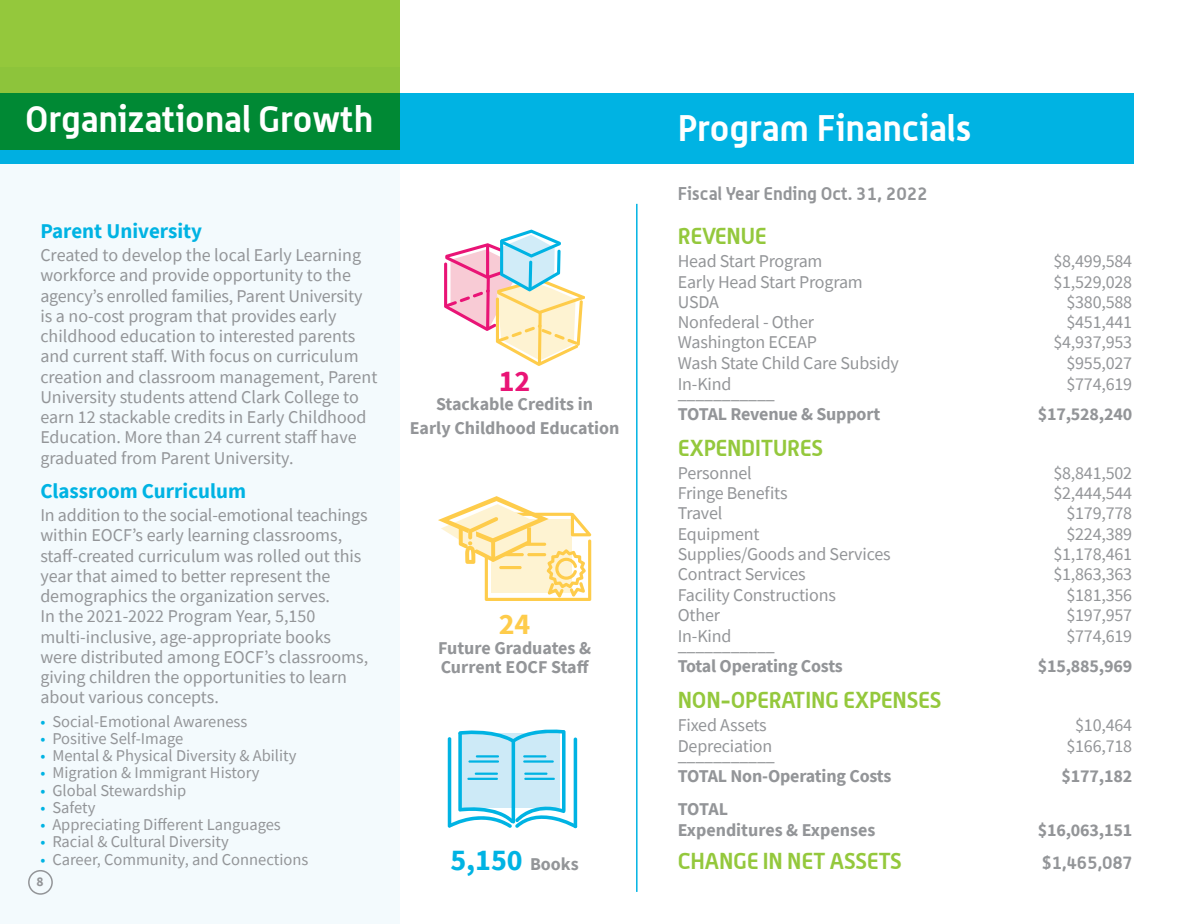
<style>
.page{position:relative;width:1188px;height:924px;background:#fff}
.page>*{position:absolute;margin:0;border:0;box-sizing:border-box;transform-origin:0 0}
.t1{font:700 36px "Alwyn";color:#fff}
.t2{font:700 30px "Source Sans Pro";color:#00b3e3}
.t3{font:700 30px "Source Sans Pro";color:#fecc4b}
.t4{font:700 30px "Source Sans Pro";color:#e91476}
.t5{font:700 22.5px "Alwyn";letter-spacing:-.01em;color:#94c83c}
.t6{font:700 21px "Source Sans Pro";color:#00b3e3}
.t7{font:18px/20.2px "Source Sans Pro";letter-spacing:-.01em;color:#939598}
.t8{font:700 18px/19.5px "Source Sans Pro";letter-spacing:-.01em;color:#939598}
.t9{font:700 18px "Alwyn";color:#939598}
.t10{font:16.5px "Source Sans Pro";color:#939598}
.t11{font:700 13.5px "Source Sans Pro";color:#939598}
.s1{color:#00b3e3}
.s2{font-size:18px;color:#939598}
</style>
<div class="page">
<div style="left:0;top:67px;width:400px;height:856px;background:#f3fafd"></div>
<div style="left:0;top:0;width:400px;height:149px;background:#94c83c"></div>
<svg style="left:0;top:93px;width:1134px;height:70px;background:#00a6b0"></svg>
<svg style="left:438px;top:496px;width:153px;height:105px"></svg>
<svg style="left:444px;top:229px;width:141px;height:137px"></svg>
<hr style="left:636px;top:204px;width:2px;height:687px;background:#00b3e3">
<hr style="left:448px;top:737px;width:3px;height:90px;background:#00b3e3;border-radius:2px">
<svg style="left:449px;top:729px;width:128px;height:99px"></svg>
<hr style="left:523px;top:755px;width:23px;height:2px;background:#00b3e3">
<hr style="left:523px;top:760px;width:31px;height:2px;background:#00b3e3">
<hr style="left:524px;top:772px;width:23px;height:2px;background:#00b3e3">
<hr style="left:524px;top:777px;width:31px;height:2px;background:#00b3e3">
<hr style="left:476px;top:755px;width:23px;height:2px;background:#00b3e3">
<hr style="left:468px;top:760px;width:31px;height:2px;background:#00b3e3">
<hr style="left:475px;top:772px;width:23px;height:2px;background:#00b3e3">
<hr style="left:467px;top:777px;width:31px;height:2px;background:#00b3e3">
<div style="left:28px;top:869px;width:25px;height:25px;border:2px solid #939598;border-radius:50%"></div>
<h1 class="t1" style="left:25px;top:104px;width:350px">Organizational Growth</h1>
<p class="t6" style="left:40px;top:222px;width:163px">Parent University</p>
<p class="t7" style="left:40px;top:246px;width:339px">Created to develop the local Early Learning workforce and provide opportunity to the agency’s enrolled families, Parent University is a no-cost program that provides early childhood education to interested parents and current sta昀昀. With focus on curriculum creation and classroom management, Parent University students attend Clark College to earn 12 stackable credits in Early Childhood Education. More than 24 current sta昀昀 have graduated from Parent University.</p>
<p class="t6" style="left:40px;top:482px;width:207px">Classroom Curriculum</p>
<p class="t7" style="left:40px;top:506px;width:329px">In addition to the social-emotional teachings within EOCF’s early learning classrooms, sta昀昀-created curriculum was rolled out this year that aimed to better represent the demographics the organization serves.<br>In the 2021-2022 Program Year, 5,150 multi-inclusive, age-appropriate books were distributed among EOCF’s classrooms, giving children the opportunities to learn about various concepts.</p>
<p class="t10" style="left:40px;top:714px;width:209px"><span class="s1">•</span> Social-Emotional Awareness</p>
<p class="t10" style="left:40px;top:731px;width:145px"><span class="s1">•</span> Positive Self-Image</p>
<p class="t10" style="left:40px;top:748px;width:258px"><span class="s1">•</span> Mental &amp; Physical Diversity &amp; Ability</p>
<p class="t10" style="left:40px;top:766px;width:221px"><span class="s1">•</span> Migration &amp; Immigrant History</p>
<p class="t10" style="left:40px;top:783px;width:147px"><span class="s1">•</span> Global Stewardship</p>
<p class="t10" style="left:40px;top:800px;width:57px"><span class="s1">•</span> Safety</p>
<p class="t10" style="left:40px;top:814px;width:242px"><span class="s1">•</span> Appreciating Di昀昀erent Languages</p>
<p class="t10" style="left:40px;top:835px;width:190px"><span class="s1">•</span> Racial &amp; Cultural Diversity</p>
<p class="t10" style="left:40px;top:852px;width:270px"><span class="s1">•</span> Career, Community, and Connections</p>
<p class="t11" style="left:36px;top:875px;width:9px">8</p>
<h2 class="t4" style="left:499px;top:368px;width:33px">12</h2>
<p class="t8" style="left:410px;top:394px;width:211px;line-height:24px;text-align:center">Stackable Credits in<br>Early Childhood Education</p>
<h2 class="t3" style="left:499px;top:611px;width:33px">24</h2>
<p class="t8" style="left:438px;top:639px;width:155px">Future Graduates &amp;<br>Current EOCF Sta昀昀</p>
<h1 class="t1" style="left:678px;top:113px;width:295px">Program Financials</h1>
<p class="t9" style="left:678px;top:186px;width:251px">Fiscal Year Ending Oct. 31, 2022</p>
<p class="t5" style="left:678px;top:226px;width:90px">REVENUE</p>
<p class="t7" style="left:678px;top:251px;width:146px">Head Start Program</p>
<p class="t7" style="left:1053px;top:251px;width:80px">$8,499,584</p>
<p class="t7" style="left:678px;top:271px;width:187px">Early Head Start Program</p>
<p class="t7" style="left:1053px;top:271px;width:80px">$1,529,028</p>
<p class="t7" style="left:678px;top:291px;width:43px">USDA</p>
<p class="t7" style="left:1066px;top:291px;width:67px">$380,588</p>
<p class="t7" style="left:678px;top:312px;width:138px">Nonfederal - Other</p>
<p class="t7" style="left:1066px;top:312px;width:67px">$451,441</p>
<p class="t7" style="left:678px;top:332px;width:141px">Washington ECEAP</p>
<p class="t7" style="left:1053px;top:332px;width:80px">$4,937,953</p>
<p class="t7" style="left:678px;top:352px;width:223px">Wash State Child Care Subsidy</p>
<p class="t7" style="left:1066px;top:352px;width:67px">$955,027</p>
<p class="t7" style="left:678px;top:375px;width:55px">In-Kind</p>
<p class="t7" style="left:1066px;top:373px;width:67px">$774,619</p>
<p class="t7" style="left:678px;top:384px;width:99px">___________</p>
<p class="t8" style="left:678px;top:405px;width:204px">TOTAL Revenue &amp; Support</p>
<p class="t8" style="left:1038px;top:405px;width:96px">$17,528,240</p>
<p class="t5" style="left:678px;top:438px;width:147px">EXPENDITURES</p>
<p class="t7" style="left:678px;top:462px;width:75px">Personnel</p>
<p class="t7" style="left:1053px;top:462px;width:80px">$8,841,502</p>
<p class="t7" style="left:678px;top:483px;width:111px">Fringe Bene昀椀ts</p>
<p class="t7" style="left:1053px;top:483px;width:80px">$2,444,544</p>
<p class="t7" style="left:678px;top:503px;width:46px">Travel</p>
<p class="t7" style="left:1066px;top:503px;width:67px">$179,778</p>
<p class="t7" style="left:678px;top:523px;width:83px">Equipment</p>
<p class="t7" style="left:1066px;top:523px;width:67px">$224,389</p>
<p class="t7" style="left:678px;top:543px;width:214px">Supplies/Goods and Services</p>
<p class="t7" style="left:1053px;top:543px;width:80px">$1,178,461</p>
<p class="t7" style="left:678px;top:564px;width:130px">Contract Services</p>
<p class="t7" style="left:1053px;top:564px;width:80px">$1,863,363</p>
<p class="t7" style="left:678px;top:584px;width:160px">Facility Constructions</p>
<p class="t7" style="left:1066px;top:584px;width:67px">$181,356</p>
<p class="t7" style="left:678px;top:604px;width:44px">Other</p>
<p class="t7" style="left:1066px;top:604px;width:67px">$197,957</p>
<p class="t7" style="left:678px;top:627px;width:55px">In-Kind</p>
<p class="t7" style="left:1066px;top:625px;width:67px">$774,619</p>
<p class="t7" style="left:678px;top:636px;width:99px">___________</p>
<p class="t8" style="left:678px;top:657px;width:167px">Total Operating Costs</p>
<p class="t8" style="left:1038px;top:657px;width:96px">$15,885,969</p>
<p class="t5" style="left:678px;top:690px;width:265px">NON-OPERATING EXPENSES</p>
<p class="t7" style="left:678px;top:714px;width:91px">Fixed Assets</p>
<p class="t7" style="left:1075px;top:714px;width:59px">$10,464</p>
<p class="t7" style="left:678px;top:737px;width:96px">Depreciation</p>
<p class="t7" style="left:1066px;top:735px;width:67px">$166,718</p>
<p class="t7" style="left:678px;top:746px;width:99px">___________</p>
<p class="t8" style="left:678px;top:767px;width:215px">TOTAL Non-Operating Costs</p>
<p class="t8" style="left:1062px;top:767px;width:72px">$177,182</p>
<p class="t8" style="left:678px;top:800px;width:199px;line-height:21px">TOTAL<br>Expenditures &amp; Expenses</p>
<p class="t8" style="left:1038px;top:821px;width:96px">$16,063,151</p>
<h2 class="t2" style="left:450px;top:847px;width:130px">5,150 <span class="s2">Books</span></h2>
<p class="t5" style="left:678px;top:851px;width:225px">CHANGE IN NET ASSETS</p>
<p class="t9" style="left:1041px;top:855px;width:93px">$1,465,087</p>
</div>
